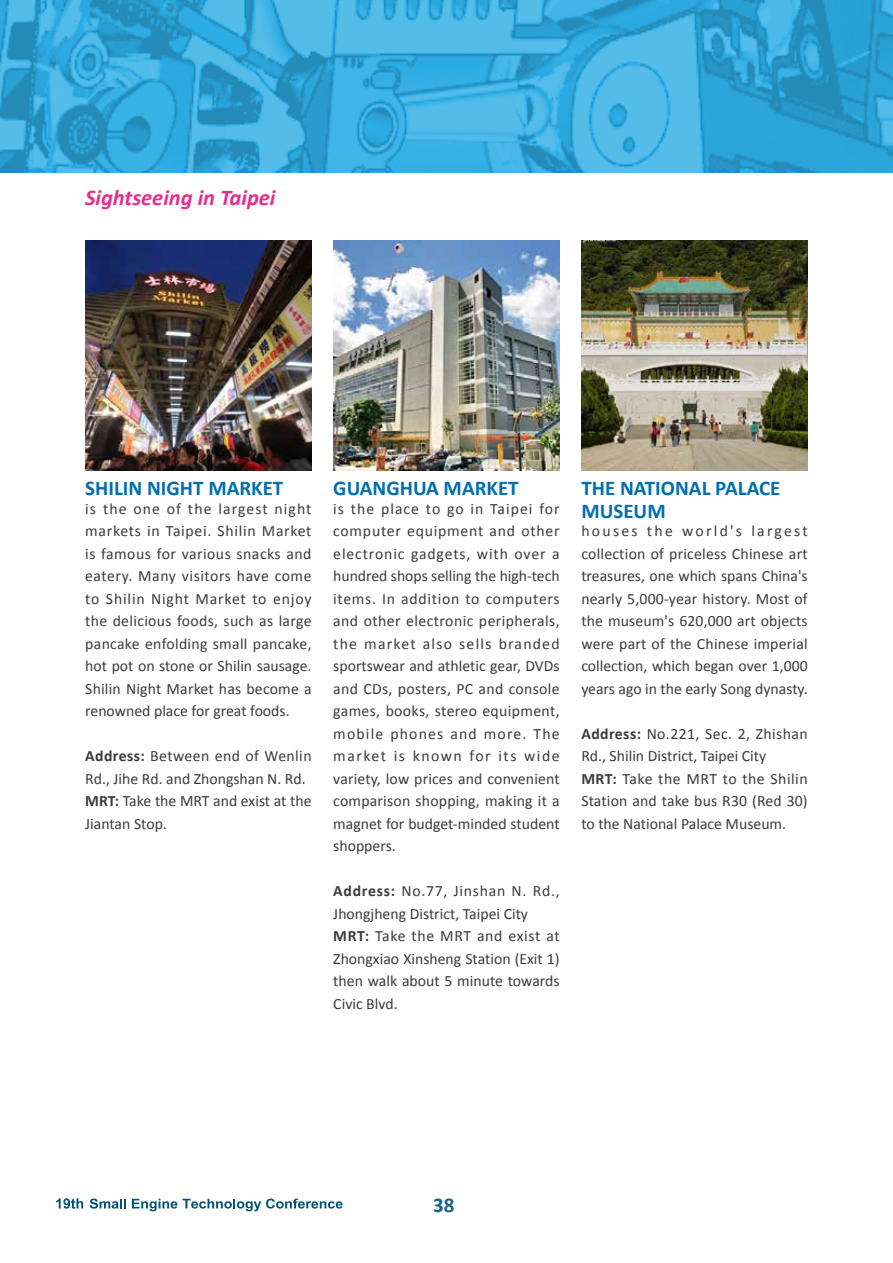
<style>
.page{position:relative;width:893px;height:1263px;background:#fff}
.page>*{position:absolute;margin:0;border:0;box-sizing:border-box;transform-origin:0 0}
.t1{font:italic 700 22.5px "Calibri";color:#e62e8b}
.t2{font:700 21px/22.5px "Calibri";color:#006eb0}
.t3{font:700 21px "Calibri";color:#1a6486}
.t4{font:15.75px/22.5px "Calibri";color:#3e3a39;text-align:justify}
.s1{font-weight:700}
</style>
<div class="page">
<svg style="left:90px;top:1198px;width:36px;height:11px"></svg>
<svg style="left:132px;top:1198px;width:211px;height:13px"></svg>
<svg style="left:56px;top:1198px;width:27px;height:11px"></svg>
<img style="left:0;top:0;width:893px;height:173px">
<img style="left:85px;top:240px;width:227px;height:230px">
<img style="left:333px;top:240px;width:227px;height:230px">
<img style="left:581px;top:240px;width:227px;height:230px">
<h1 class="t1" style="left:85px;top:184px;width:192px">Sightseeing in Taipei</h1>
<h2 class="t2" style="left:85px;top:476px;width:178px">SHILIN NIGHT MARKET</h2>
<p class="t4" style="left:85px;top:496px;width:228px">is the one of the largest night markets in Taipei. Shilin Market is famous for various snacks and eatery. Many visitors have come to Shilin Night Market to enjoy the delicious foods, such as large pancake enfolding small pancake, hot pot on stone or Shilin sausage.<br>Shilin Night Market has become a renowned place for great foods.</p>
<p class="t4" style="left:85px;top:744px;width:228px;text-align:left"><span class="s1">ADDRESS:</span> Between end of Wenlin<br>Rd., Jihe Rd. and Zhongshan N. Rd.<br><span class="s1">MRT:</span> Take the MRT and exist at the<br>Jiantan Stop.</p>
<h2 class="t2" style="left:333px;top:476px;width:14px">GUA</h2>
<h2 class="t2" style="left:373px;top:476px;width:41px">NGHUA</h2>
<h2 class="t2" style="left:444px;top:476px;width:55px">MARKET</h2>
<p class="t4" style="left:333px;top:496px;width:228px">is the place to go in Taipei for computer equipment and other electronic gadgets, with over a hundred shops selling the high-tech items. In addition to computers and other electronic peripherals, the market also sells branded sportswear and athletic gear, DVDs and CDs, posters, PC and console games, books, stereo equipment, mobile phones and more. The market is known for its wide variety, low prices and convenient comparison shopping, making it a magnet for budget-minded student shoppers.</p>
<p class="t4" style="left:333px;top:879px;width:228px;text-align:left"><span class="s1">ADDRESS:</span> No.77, Jinshan N. Rd.,<br>Jhongjheng District, Taipei City<br><span class="s1">MRT:</span> Take the MRT and exist at<br>Zhongxiao Xinsheng Station (Exit 1) then walk about 5 minute towards<br>Civic Blvd.</p>
<h2 class="t2" style="left:581px;top:476px;width:156px">THE NATIONAL PALACE<br>MUSEUM</h2>
<p class="t4" style="left:581px;top:519px;width:228px">houses the world's largest collection of priceless Chinese art treasures, one which spans China's nearly 5,000-year history. Most of the museum's 620,000 art objects were part of the Chinese imperial collection, which began over 1,000 years ago in the early Song dynasty.</p>
<p class="t4" style="left:581px;top:721px;width:228px;text-align:left"><span class="s1">ADDRESS:</span> No.221, Sec. 2, Zhishan<br>Rd., Shilin District, Taipei City<br><span class="s1">MRT:</span> Take the MRT to the Shilin<br>Station and take bus R30 (Red 30) to the National Palace Museum.</p>
<h2 class="t3" style="left:433px;top:1192px;width:23px">38</h2>
</div>
